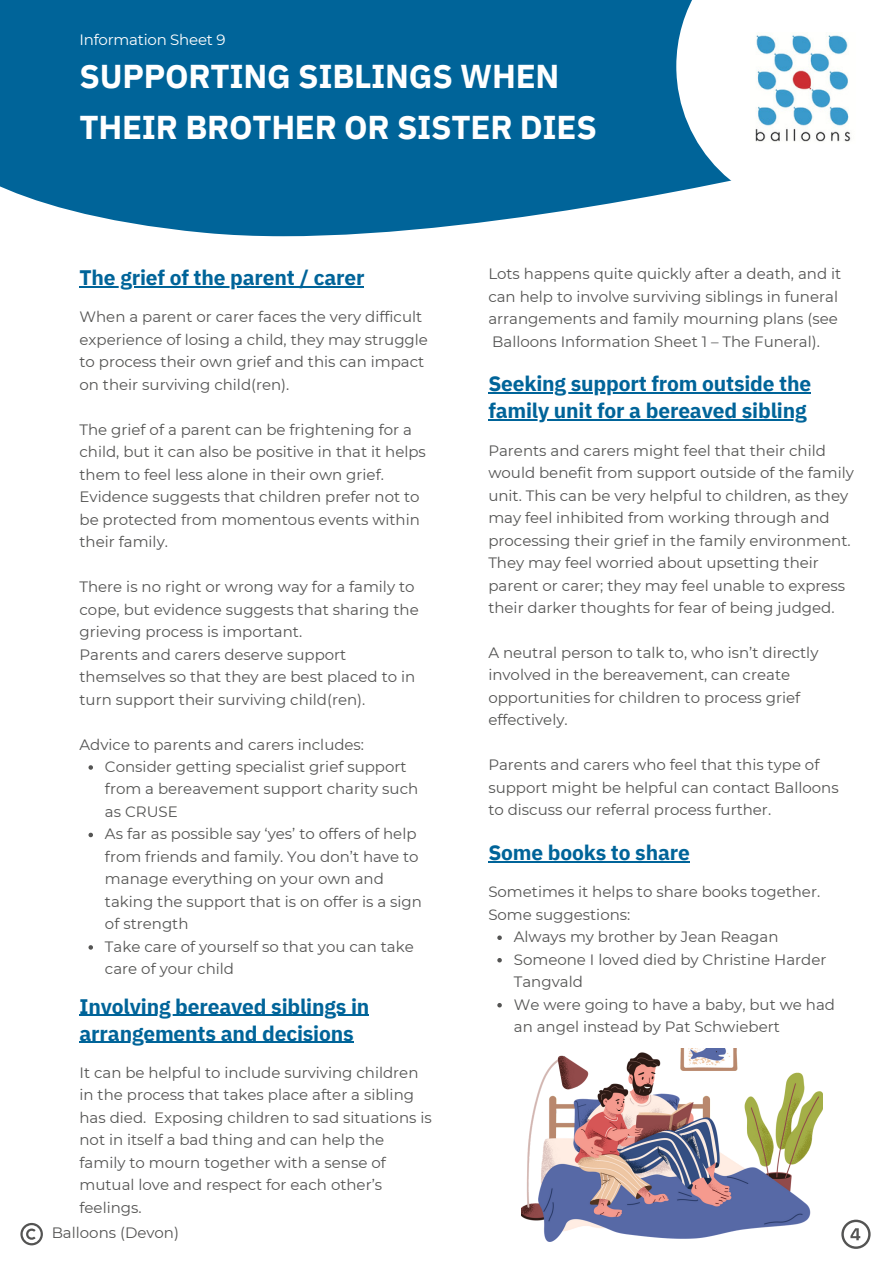
<style>
.page{position:relative;width:893px;height:1264px;background:#fff}
.page>*{position:absolute;margin:0;border:0;box-sizing:border-box;transform-origin:0 0}
.t1{font:700 33px/50.6px "IBM Plex Sans";letter-spacing:-.01em;color:#fff}
.t2{font:700 21px/27px "IBM Plex Sans";letter-spacing:-.01em;color:#006499}
.t3{font:15px/22.5px "Montserrat";color:#545453}
.t4{font:15px "Montserrat";letter-spacing:-.015em;color:#fff}
</style>
<div class="page">
<div style="left:0;top:0;width:676px;height:236px;background:#006499"></div>
<svg style="left:676px;top:0;width:56px;height:192px"></svg>
<img style="left:755px;top:35px;width:96px;height:107px">
<svg style="left:20px;top:1222px;width:23px;height:23px"></svg>
<svg style="left:841px;top:1219px;width:29px;height:29px"></svg>
<img style="left:521px;top:1048px;width:301px;height:193px">
<svg style="left:616px;top:1107px;width:8px;height:5px"></svg>
<svg style="left:88px;top:765px;width:5px;height:4px"></svg>
<svg style="left:88px;top:832px;width:5px;height:5px"></svg>
<svg style="left:88px;top:945px;width:5px;height:4px"></svg>
<hr style="left:79px;top:286px;width:285px;height:1px;background:#006499">
<hr style="left:488px;top:392px;width:323px;height:1px;background:#006499">
<hr style="left:488px;top:419px;width:318px;height:1px;background:#006499">
<hr style="left:79px;top:1014px;width:290px;height:1px;background:#006499">
<hr style="left:79px;top:1041px;width:274px;height:1px;background:#006499">
<svg style="left:497px;top:935px;width:5px;height:5px"></svg>
<svg style="left:497px;top:958px;width:5px;height:4px"></svg>
<svg style="left:497px;top:1003px;width:5px;height:4px"></svg>
<hr style="left:488px;top:861px;width:201px;height:1px;background:#006499">
<p class="t4" style="left:79px;top:31px;width:147px">Information Sheet 9</p>
<h1 class="t1" style="left:79px;top:50px;width:519px">SUPPORTING SIBLINGS WHEN<br>THEIR BROTHER OR SISTER DIES</h1>
<h2 class="t2" style="left:79px;top:263px;width:286px">The grief of the parent / carer</h2>
<p class="t3" style="left:488px;top:262px;width:354px">Lots happens quite quickly after a death, and it can help to involve surviving siblings in funeral arrangements and family mourning plans (see Balloons Information Sheet 1 – The Funeral).</p>
<p class="t3" style="left:79px;top:305px;width:350px">When a parent or carer faces the very difficult experience of losing a child, they may struggle to process their own grief and this can impact on their surviving child(ren).</p>
<p class="t3" style="left:79px;top:418px;width:348px">The grief of a parent can be frightening for a child, but it can also be positive in that it helps them to feel less alone in their own grief.<br>Evidence suggests that children prefer not to be protected from momentous events within their family.</p>
<p class="t3" style="left:79px;top:575px;width:341px">There is no right or wrong way for a family to cope, but evidence suggests that sharing the grieving process is important.<br>Parents and carers deserve support themselves so that they are best placed to in turn support their surviving child(ren).</p>
<p class="t3" style="left:79px;top:733px;width:286px">Advice to parents and carers includes:</p>
<h2 class="t2" style="left:488px;top:370px;width:324px">Seeking support from outside the family unit for a bereaved sibling</h2>
<p class="t3" style="left:488px;top:439px;width:367px">Parents and carers might feel that their child would benefit from support outside of the family unit. This can be very helpful to children, as they may feel inhibited from working through and processing their grief in the family environment.<br>They may feel worried about upsetting their parent or carer; they may feel unable to express their darker thoughts for fear of being judged.</p>
<p class="t3" style="left:488px;top:641px;width:331px">A neutral person to talk to, who isn’t directly involved in the bereavement, can create opportunities for children to process grief effectively.</p>
<p class="t3" style="left:488px;top:753px;width:352px">Parents and carers who feel that this type of support might be helpful can contact Balloons to discuss our referral process further.</p>
<p class="t3" style="left:105px;top:755px;width:318px">Consider getting specialist grief support from a bereavement support charity such as CRUSE<br>As far as possible say ‘yes’ to offers of help from friends and family. You don’t have to manage everything on your own and taking the support that is on offer is a sign of strength<br>Take care of yourself so that you can take care of your child</p>
<h2 class="t2" style="left:488px;top:838px;width:203px">Some books to share</h2>
<p class="t3" style="left:488px;top:880px;width:333px">Sometimes it helps to share books together.<br>Some suggestions:</p>
<p class="t3" style="left:514px;top:925px;width:323px">Always my brother by Jean Reagan<br>Someone I loved died by Christine Harder<br>Tangvald<br>We were going to have a baby, but we had an angel instead by Pat Schwiebert</p>
<h2 class="t2" style="left:79px;top:992px;width:291px">Involving bereaved siblings in arrangements and decisions</h2>
<p class="t3" style="left:79px;top:1061px;width:354px">It can be helpful to include surviving children in the process that takes place after a sibling has died. Exposing children to sad situations is not in itself a bad thing and can help the family to mourn together with a sense of mutual love and respect for each other’s feelings.</p>
<p class="t3" style="left:52px;top:1221px;width:129px">Balloons (Devon)</p>
</div>
